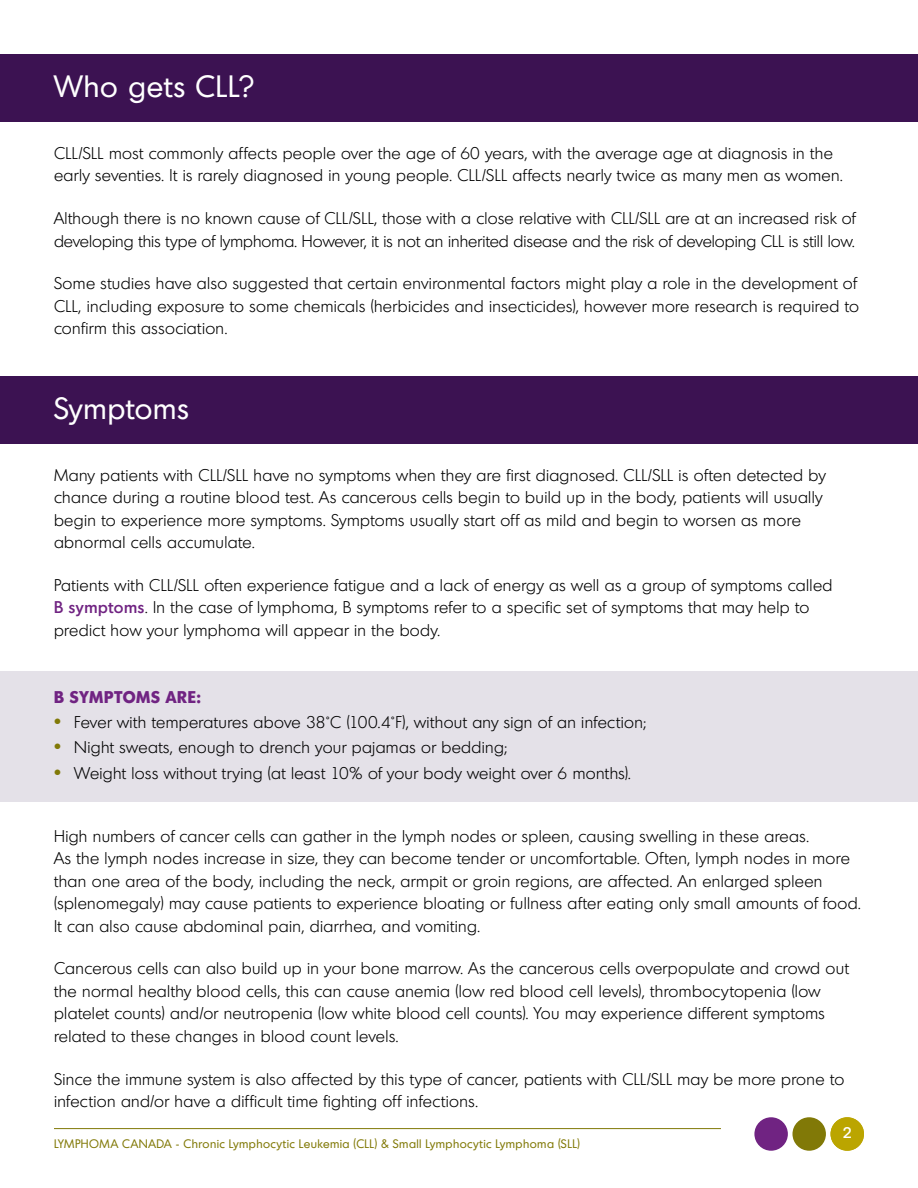
<style>
.page{position:relative;width:918px;height:1188px;background:#fff}
.page>*{position:absolute;margin:0;border:0;box-sizing:border-box;transform-origin:0 0}
.t1{font:30px "Montreal Serial";letter-spacing:.03em;color:#fff}
.t2{font:300 16.5px/22.5px "Montreal Serial";letter-spacing:.025em;color:#000}
.t3{font:800 16.5px "Montreal Serial";letter-spacing:.045em;color:#702382}
.t4{font:500 15px "Montreal Serial";color:#fff}
.t5{font:12px "Montreal Serial";letter-spacing:.035em;color:#817907}
.s1{font-weight:500;color:#702382}
.s2{font-family:"Arial";font-weight:700;font-size:19.5px;color:#817907}
</style>
<div class="page">
<div style="left:754px;top:1117px;width:34px;height:34px;background:#702382;border-radius:50%"></div>
<div style="left:792px;top:1117px;width:34px;height:34px;background:#817907;border-radius:50%"></div>
<div style="left:831px;top:1117px;width:33px;height:34px;background:#bba500;border-radius:50%"></div>
<hr style="left:54px;top:1128px;width:667px;height:1px;background:#817907">
<div style="left:0;top:54px;width:918px;height:68px;background:#3c1252"></div>
<div style="left:0;top:376px;width:918px;height:68px;background:#3c1252"></div>
<div style="left:0;top:671px;width:918px;height:55px;background:#e4e1e8"></div>
<div style="left:0;top:721px;width:918px;height:56px;background:#e4e1e8"></div>
<div style="left:0;top:746px;width:918px;height:56px;background:#e4e1e8"></div>
<h1 class="t1" style="left:54px;top:67px;width:201px">Who gets CLL?</h1>
<p class="t2" style="left:54px;top:142px;width:790px">CLL/SLL most commonly affects people over the age of 60 years, with the average age at diagnosis in the early seventies. It is rarely diagnosed in young people. CLL/SLL affects nearly twice as many men as women.</p>
<p class="t2" style="left:54px;top:207px;width:803px">Although there is no known cause of CLL/SLL, those with a close relative with CLL/SLL are at an increased risk of developing this type of lymphoma. However, it is not an inherited disease and the risk of developing CLL is still low.</p>
<p class="t2" style="left:54px;top:272px;width:807px">Some studies have also suggested that certain environmental factors might play a role in the development of<br>CLL, including exposure to some chemicals (herbicides and insecticides), however more research is required to confirm this association.</p>
<h1 class="t1" style="left:54px;top:389px;width:136px">Symptoms</h1>
<p class="t2" style="left:54px;top:463px;width:773px">Many patients with CLL/SLL have no symptoms when they are first diagnosed. CLL/SLL is often detected by chance during a routine blood test. As cancerous cells begin to build up in the body, patients will usually begin to experience more symptoms. Symptoms usually start off as mild and begin to worsen as more abnormal cells accumulate.</p>
<p class="t2" style="left:54px;top:574px;width:780px">Patients with CLL/SLL often experience fatigue and a lack of energy as well as a group of symptoms called<br><span class="s1">B symptoms</span>. In the case of lymphoma, B symptoms refer to a specific set of symptoms that may help to predict how your lymphoma will appear in the body.</p>
<p class="t3" style="left:54px;top:686px;width:149px">B SYMPTOMS ARE:</p>
<p class="t2" style="left:54px;top:711px;width:594px"><span class="s2">•</span> Fever with temperatures above 38˚C (100.4˚F), without any sign of an infection;</p>
<p class="t2" style="left:54px;top:736px;width:455px"><span class="s2">•</span> Night sweats, enough to drench your pajamas or bedding;</p>
<p class="t2" style="left:54px;top:761px;width:578px"><span class="s2">•</span> Weight loss without trying (at least 10% of your body weight over 6 months).</p>
<p class="t2" style="left:54px;top:824px;width:808px">High numbers of cancer cells can gather in the lymph nodes or spleen, causing swelling in these areas.<br>As the lymph nodes increase in size, they can become tender or uncomfortable. Often, lymph nodes in more than one area of the body, including the neck, armpit or groin regions, are affected. An enlarged spleen (splenomegaly) may cause patients to experience bloating or fullness after eating only small amounts of food.<br>It can also cause abdominal pain, diarrhea, and vomiting.</p>
<p class="t2" style="left:54px;top:957px;width:796px">Cancerous cells can also build up in your bone marrow. As the cancerous cells overpopulate and crowd out the normal healthy blood cells, this can cause anemia (low red blood cell levels), thrombocytopenia (low platelet counts) and/or neutropenia (low white blood cell counts). You may experience different symptoms related to these changes in blood count levels.</p>
<p class="t2" style="left:54px;top:1067px;width:792px">Since the immune system is also affected by this type of cancer, patients with CLL/SLL may be more prone to infection and/or have a difficult time fighting off infections.</p>
<p class="t5" style="left:54px;top:1136px;width:528px">LYMPHOMA CANADA - Chronic Lymphocytic Leukemia (CLL) &amp; Small Lymphocytic Lymphoma (SLL)</p>
<p class="t4" style="left:843px;top:1123px;width:10px">2</p>
</div>
